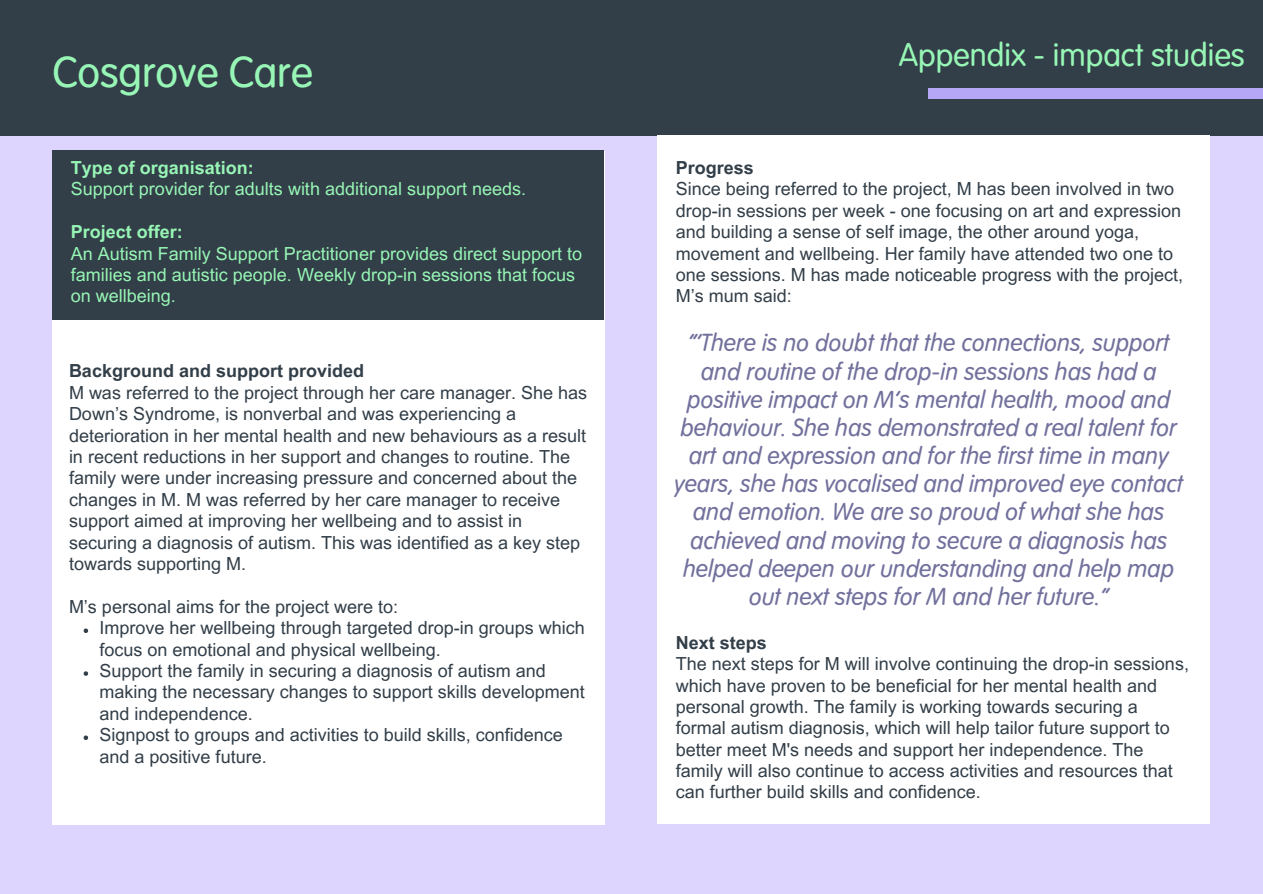
<style>
.page{position:relative;width:1263px;height:894px;background:#fff}
.page>*{position:absolute;margin:0;border:0;box-sizing:border-box;transform-origin:0 0}
.t1{font:42px "VAG Rounded Next";color:#97f6b5}
.t2{font:31.5px "VAG Rounded Next";color:#97f6b5}
.t3{font:italic 24px/28.2px "VAG Rounded Next";color:#72719d;text-align:center}
.t4{font:18px/21.3px "Arial MT Pro";color:#323e48}
.t5{font:18px/21.3px "Arial MT Pro";color:#97f6b5}
.t6{font:700 18px "Arial MT Pro";color:#323e48}
.t7{font:700 18px "Arial MT Pro";color:#97f6b5}
</style>
<div class="page">
<div style="left:0;top:0;width:1263px;height:893px;background:#ded5fe"></div>
<div style="left:0;top:0;width:1263px;height:135px;background:#323e48"></div>
<div style="left:929px;top:88px;width:334px;height:11px;background:#b5a7f6"></div>
<div style="left:52px;top:150px;width:553px;height:674px;background:#fff"></div>
<div style="left:52px;top:150px;width:551px;height:170px;background:#323e48"></div>
<div style="left:657px;top:135px;width:553px;height:689px;background:#fff"></div>
<svg style="left:84px;top:628px;width:4px;height:5px"></svg>
<svg style="left:84px;top:671px;width:4px;height:4px"></svg>
<svg style="left:84px;top:735px;width:4px;height:4px"></svg>
<h1 class="t1" style="left:52px;top:43px;width:262px">Cosgrove Care</h1>
<h2 class="t7" style="left:71px;top:161px;width:185px">Type of organisation:</h2>
<p class="t5" style="left:71px;top:181px;width:457px">Support provider for adults with additional support needs.</p>
<p class="t7" style="left:71px;top:225px;width:114px">Project offer:</p>
<p class="t5" style="left:71px;top:245px;width:513px">An Autism Family Support Practitioner provides direct support to families and autistic people. Weekly drop-in sessions that focus on wellbeing.</p>
<p class="t6" style="left:69px;top:364px;width:297px">Background and support provided</p>
<p class="t4" style="left:69px;top:384px;width:520px">M was referred to the project through her care manager. She has Down’s Syndrome, is nonverbal and was experiencing a deterioration in her mental health and new behaviours as a result in recent reductions in her support and changes to routine. The family were under increasing pressure and concerned about the changes in M. M was referred by her care manager to receive support aimed at improving her wellbeing and to assist in securing a diagnosis of autism. This was identified as a key step towards supporting M.</p>
<p class="t4" style="left:69px;top:598px;width:331px">M’s personal aims for the project were to:</p>
<p class="t4" style="left:100px;top:619px;width:487px">Improve her wellbeing through targeted drop-in groups which focus on emotional and physical wellbeing.</p>
<p class="t4" style="left:100px;top:662px;width:487px">Support the family in securing a diagnosis of autism and making the necessary changes to support skills development and independence.</p>
<p class="t4" style="left:100px;top:726px;width:465px">Signpost to groups and activities to build skills, confidence and a positive future.</p>
<p class="t2" style="left:899px;top:32px;width:348px">Appendix - impact studies</p>
<p class="t6" style="left:676px;top:161px;width:80px">Progress</p>
<p class="t4" style="left:676px;top:181px;width:509px">Since being referred to the project, M has been involved in two drop-in sessions per week - one focusing on art and expression and building a sense of self image, the other around yoga, movement and wellbeing. Her family have attended two one to one sessions. M has made noticeable progress with the project, M’s mum said:</p>
<p class="t3" style="left:674px;top:328px;width:510px">“‘There is no doubt that the connections, support and routine of the drop-in sessions has had a positive impact on M’s mental health, mood and behaviour. She has demonstrated a real talent for art and expression and for the first time in many years, she has vocalised and improved eye contact and emotion. We are so proud of what she has achieved and moving to secure a diagnosis has helped deepen our understanding and help map out next steps for M and her future.”</p>
<p class="t6" style="left:676px;top:635px;width:93px">Next steps</p>
<h3 class="t4" style="left:676px;top:655px;width:515px">The next steps for M will involve continuing the drop-in sessions, which have proven to be beneficial for her mental health and personal growth. The family is working towards securing a formal autism diagnosis, which will help tailor future support to better meet M's needs and support her independence. The family will also continue to access activities and resources that can further build skills and confidence.</h3>
</div>
